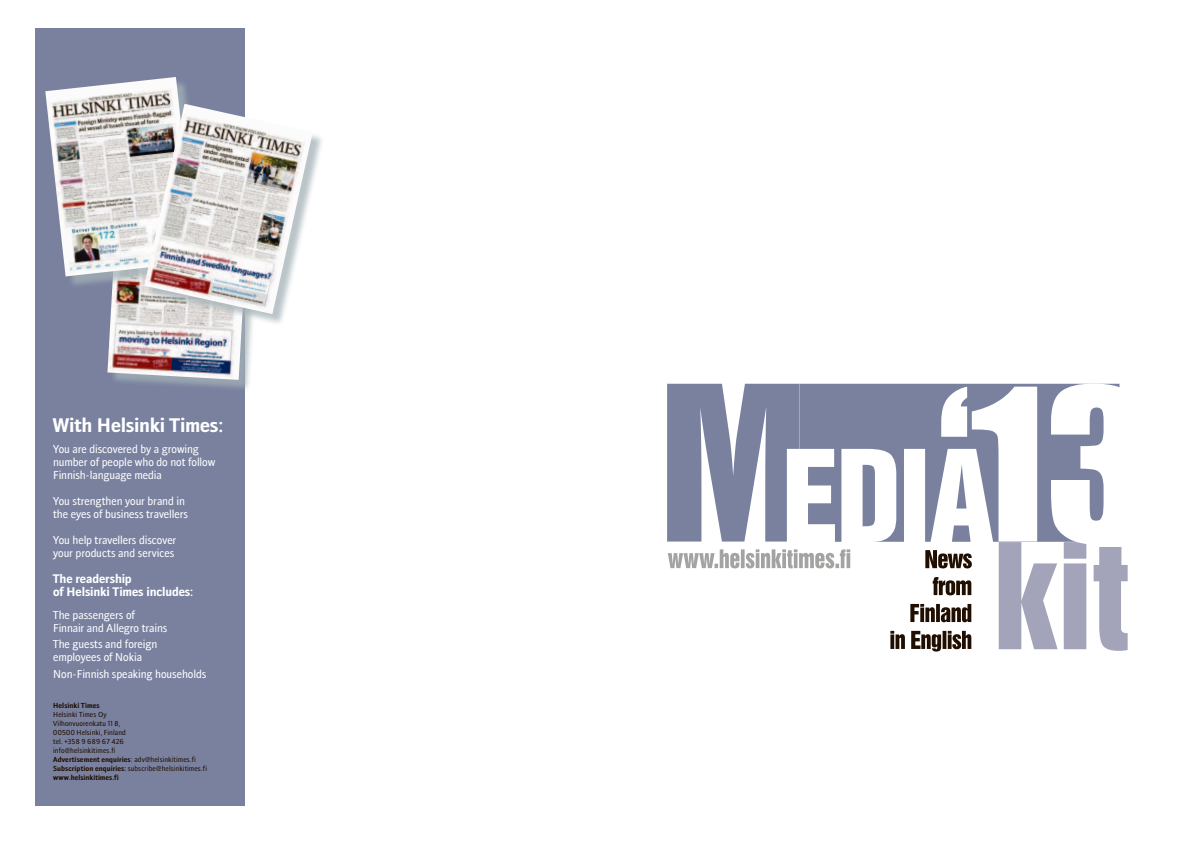
<style>
.page{position:relative;width:1191px;height:842px;background:#fff}
.page>*{position:absolute;margin:0;border:0;box-sizing:border-box;transform-origin:0 0}
.t1{font:700 19px "Doradani Rg";letter-spacing:-.01em;color:#fff}
.t2{font:700 12px/13px "Doradani Rg";letter-spacing:-.01em;color:#fff}
.t3{font:11px/13px "Doradani Rg";letter-spacing:-.005em;color:#fff}
.t4{font:7px/9px "Doradani Rg";letter-spacing:.015em;color:#200e00}
.t5{font:700 7px "Doradani Rg";letter-spacing:.01em;color:#200e00}
.s1{font-weight:700}
</style>
<div class="page">
<div style="left:35px;top:28px;width:210px;height:778px;background:#79819f"></div>
<svg style="left:667px;top:384px;width:461px;height:267px"></svg>
<div style="left:109px;top:188px;width:152px;height:204px;background:#a4b2b7;opacity:.75"></div>
<img style="left:107px;top:289px;width:142px;height:91px">
<div style="left:47px;top:79px;width:161px;height:210px;background:#a4b2b7;opacity:.75"></div>
<img style="left:45px;top:77px;width:151px;height:199px">
<div style="left:146px;top:106px;width:178px;height:220px;background:#a4b2b7;opacity:.75"></div>
<img style="left:144px;top:104px;width:169px;height:210px">
<h1 class="t1" style="left:53px;top:414px;width:172px">With Helsinki Times:</h1>
<p class="t3" style="left:53px;top:442px;width:164px">You are discovered by a growing number of people who do not follow<br>Finnish-language media</p>
<p class="t3" style="left:53px;top:494px;width:136px">You strengthen your brand in the eyes of business travellers</p>
<p class="t3" style="left:53px;top:533px;width:125px">You help travellers discover your products and services</p>
<p class="t2" style="left:53px;top:572px;width:142px">The readership<br>of Helsinki Times includes:</p>
<p class="t3" style="left:53px;top:608px;width:116px">The passengers of<br>Finnair and Allegro trains</p>
<p class="t3" style="left:53px;top:637px;width:106px">The guests and foreign employees of Nokia</p>
<p class="t3" style="left:53px;top:667px;width:155px">Non-Finnish speaking households</p>
<p class="t5" style="left:53px;top:701px;width:48px">Helsinki Times</p>
<p class="t4" style="left:53px;top:710px;width:155px">Helsinki Times Oy<br>Vilhonvuorenkatu 11 B,<br>00500 Helsinki, Finland<br>tel. +358 9 689 67 426<br>info@helsinkitimes.fi<br><span class="s1">Advertisement enquiries</span>: adv@helsinkitimes.fi<br><span class="s1">Subscription enquiries:</span> subscribe@helsinkitimes.fi <span class="s1">www.helsinkitimes.fi</span></p>
</div>
